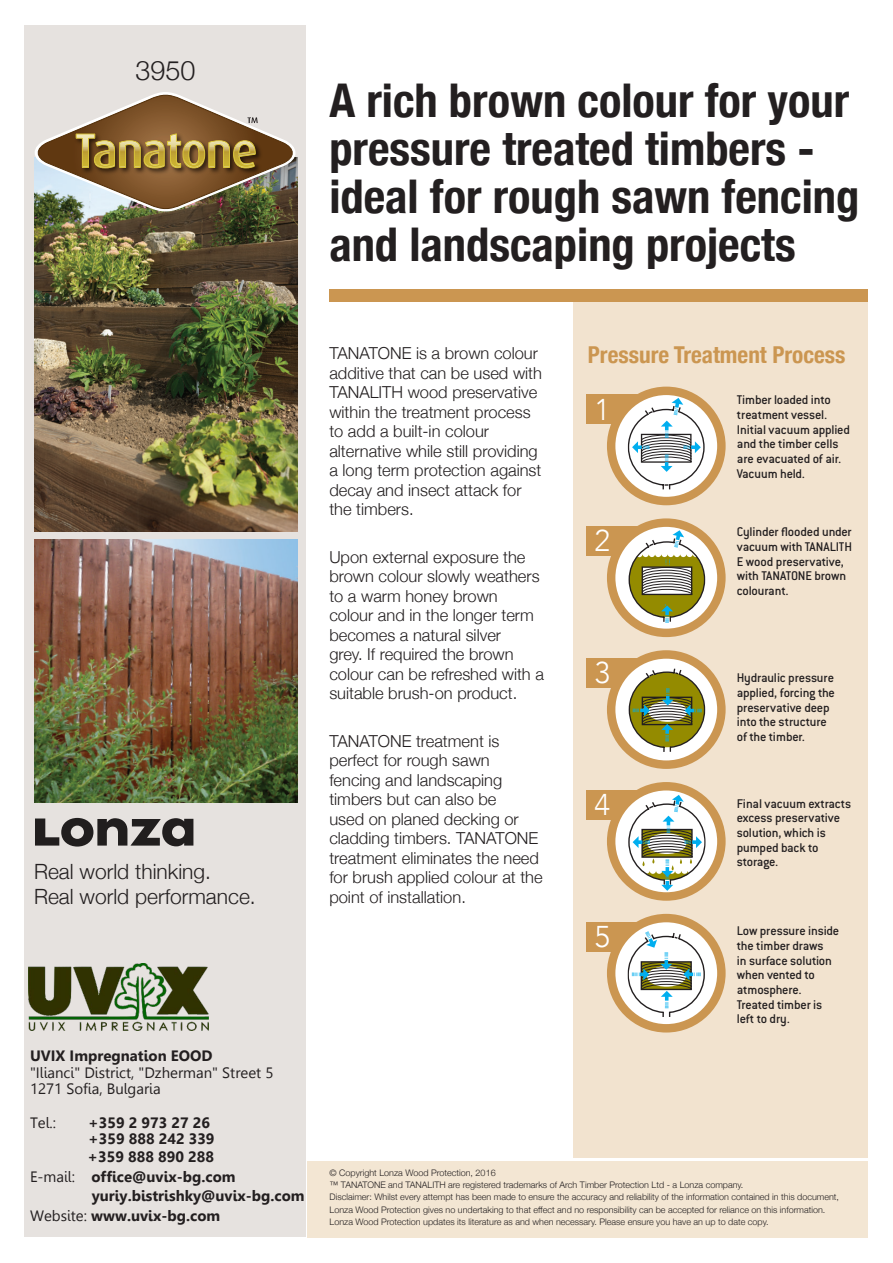
<style>
.page{position:relative;width:893px;height:1263px;background:#fff}
.page>*{position:absolute;margin:0;border:0;box-sizing:border-box;transform-origin:0 0}
.t1{font:700 condensed 46.5px/48px "Helvetica Neue";color:#231f20}
.t2{font:300 30px "Avenir";color:#fff}
.t3{font:300 27px "Helvetica Neue";color:#231f20}
.t4{font:700 condensed 23.25px "Helvetica Neue";color:#cb9651}
.t5{font:300 21px/25.2px "Helvetica Neue";color:#231f20}
.t6{font:300 16.5px/19.5px "Helvetica Neue";color:#231f20}
.t7{font:700 15px/17.1px "Leelawadee";color:#231f20}
.t8{font:15px/16.5px "Leelawadee";color:#231f20}
.t9{font:500 13.8px/14.7px "Conduit ITC";letter-spacing:-.01em;color:#231f20}
.t10{font:300 9px/12.1px "Helvetica Neue";color:#231f20}
.s1{font-weight:400}
</style>
<div class="page">
<div style="left:573px;top:293px;width:294px;height:865px;background:#f2e3cf"></div>
<div style="left:586px;top:394px;width:74px;height:30px;background:#cb9651"></div>
<div style="left:586px;top:526px;width:74px;height:30px;background:#cb9651"></div>
<div style="left:586px;top:658px;width:74px;height:30px;background:#cb9651"></div>
<div style="left:586px;top:790px;width:74px;height:30px;background:#cb9651"></div>
<div style="left:586px;top:921px;width:74px;height:30px;background:#cb9651"></div>
<svg style="left:611px;top:391px;width:110px;height:110px;background:#efe0cb"></svg>
<svg style="left:627px;top:398px;width:78px;height:93px;background:#d3d7d6"></svg>
<div style="left:607px;top:387px;width:119px;height:118px;border:8px solid #cb9651;border-radius:50%"></div>
<svg style="left:611px;top:523px;width:110px;height:110px;background:#efdec9"></svg>
<svg style="left:628px;top:530px;width:78px;height:93px;background:#b8b587"></svg>
<div style="left:607px;top:518px;width:119px;height:119px;border:8px solid #cb9651;border-radius:50%"></div>
<svg style="left:611px;top:654px;width:110px;height:111px;background:#efdec9"></svg>
<svg style="left:628px;top:667px;width:78px;height:86px;background:#a4a464"></svg>
<div style="left:607px;top:650px;width:119px;height:119px;border:8px solid #cb9651;border-radius:50%"></div>
<svg style="left:611px;top:786px;width:110px;height:110px;background:#efdfca"></svg>
<svg style="left:628px;top:795px;width:78px;height:96px;background:#c9ccbf"></svg>
<div style="left:607px;top:782px;width:119px;height:119px;border:8px solid #cb9651;border-radius:50%"></div>
<svg style="left:611px;top:918px;width:110px;height:110px;background:#efe0cc"></svg>
<svg style="left:627px;top:931px;width:79px;height:86px;background:#cdd2cb"></svg>
<div style="left:607px;top:914px;width:119px;height:118px;border:8px solid #cb9651;border-radius:50%"></div>
<div style="left:307px;top:1161px;width:560px;height:76px;background:#f3e6d3"></div>
<div style="left:329px;top:289px;width:538px;height:13px;background:#cb9651"></div>
<div style="left:24px;top:26px;width:281px;height:1211px;background:#e6e2df"></div>
<img style="left:34px;top:157px;width:263px;height:375px">
<img style="left:34px;top:539px;width:263px;height:263px">
<svg style="left:35px;top:818px;width:158px;height:28px"></svg>
<img style="left:34px;top:92px;width:262px;height:120px">
<img style="left:28px;top:963px;width:181px;height:67px">
<h3 class="t3" style="left:135px;top:49px;width:62px">3950</h3>
<h1 class="t1" style="left:329px;top:73px;width:531px">A rich brown colour for your pressure treated timbers - ideal for rough sawn fencing and landscaping projects</h1>
<p class="t5" style="left:34px;top:857px;width:223px">Real world thinking.<br>Real world performance.</p>
<p class="t7" style="left:30px;top:1047px;width:184px">UVIX Impregnation EOOD</p>
<p class="t8" style="left:30px;top:1064px;width:245px">"Ilianci" District, "Dzherman" Street 5<br>1271 Sofia, Bulgaria</p>
<p class="t8" style="left:30px;top:1114px;width:28px">Tel.:</p>
<p class="t7" style="left:88px;top:1114px;width:129px">+359 2 973 27 26 +359 888 242 339 +359 888 890 288</p>
<p class="t7" style="left:92px;top:1168px;width:214px;line-height:18.3px;text-indent:-62px"><span class="s1">E-mail:</span> office@uvix-bg.com yuriy.bistrishky@uvix-bg.com</p>
<p class="t7" style="left:30px;top:1207px;width:192px"><span class="s1">Website:</span> www.uvix-bg.com</p>
<p class="t6" style="left:329px;top:342px;width:214px">TANATONE is a brown colour additive that can be used with<br>TANALITH wood preservative within the treatment process to add a built-in colour alternative while still providing a long term protection against decay and insect attack for the timbers.</p>
<p class="t6" style="left:329px;top:546px;width:216px">Upon external exposure the brown colour slowly weathers to a warm honey brown colour and in the longer term becomes a natural silver<br>grey. If required the brown colour can be refreshed with a suitable brush-on product.</p>
<p class="t6" style="left:329px;top:730px;width:215px">TANATONE treatment is perfect for rough sawn fencing and landscaping timbers but can also be<br>used on planed decking or cladding timbers. TANATONE treatment eliminates the need for brush applied colour at the point of installation.</p>
<h3 class="t4" style="left:588px;top:336px;width:259px">Pressure Treatment Process</h3>
<h2 class="t2" style="left:594px;top:391px;width:17px">1</h2>
<p class="t9" style="left:737px;top:392px;width:115px">Timber loaded into treatment vessel.<br>Initial vacuum applied and the timber cells are evacuated of air.<br>Vacuum held.</p>
<h2 class="t2" style="left:594px;top:523px;width:17px">2</h2>
<p class="t9" style="left:737px;top:524px;width:117px">Cylinder flooded under vacuum with TANALITH<br>E wood preservative, with TANATONE brown colourant.</p>
<h2 class="t2" style="left:594px;top:655px;width:17px">3</h2>
<p class="t9" style="left:737px;top:670px;width:100px">Hydraulic pressure applied, forcing the preservative deep into the structure of the timber.</p>
<h2 class="t2" style="left:594px;top:787px;width:17px">4</h2>
<p class="t9" style="left:737px;top:796px;width:116px">Final vacuum extracts excess preservative solution, which is pumped back to storage.</p>
<h2 class="t2" style="left:594px;top:919px;width:17px">5</h2>
<p class="t9" style="left:737px;top:923px;width:104px">Low pressure inside the timber draws<br>in surface solution when vented to atmosphere.<br>Treated timber is left to dry.</p>
<p class="t10" style="left:330px;top:1166px;width:511px">© Copyright Lonza Wood Protection, 2016<br>™ TANATONE and TANALITH are registered trademarks of Arch Timber Protection Ltd - a Lonza company.<br>Disclaimer: Whilst every attempt has been made to ensure the accuracy and reliability of the information contained in this document, Lonza Wood Protection gives no undertaking to that effect and no responsibility can be accepted for reliance on this information.<br>Lonza Wood Protection updates its literature as and when necessary. Please ensure you have an up to date copy.</p>
</div>
